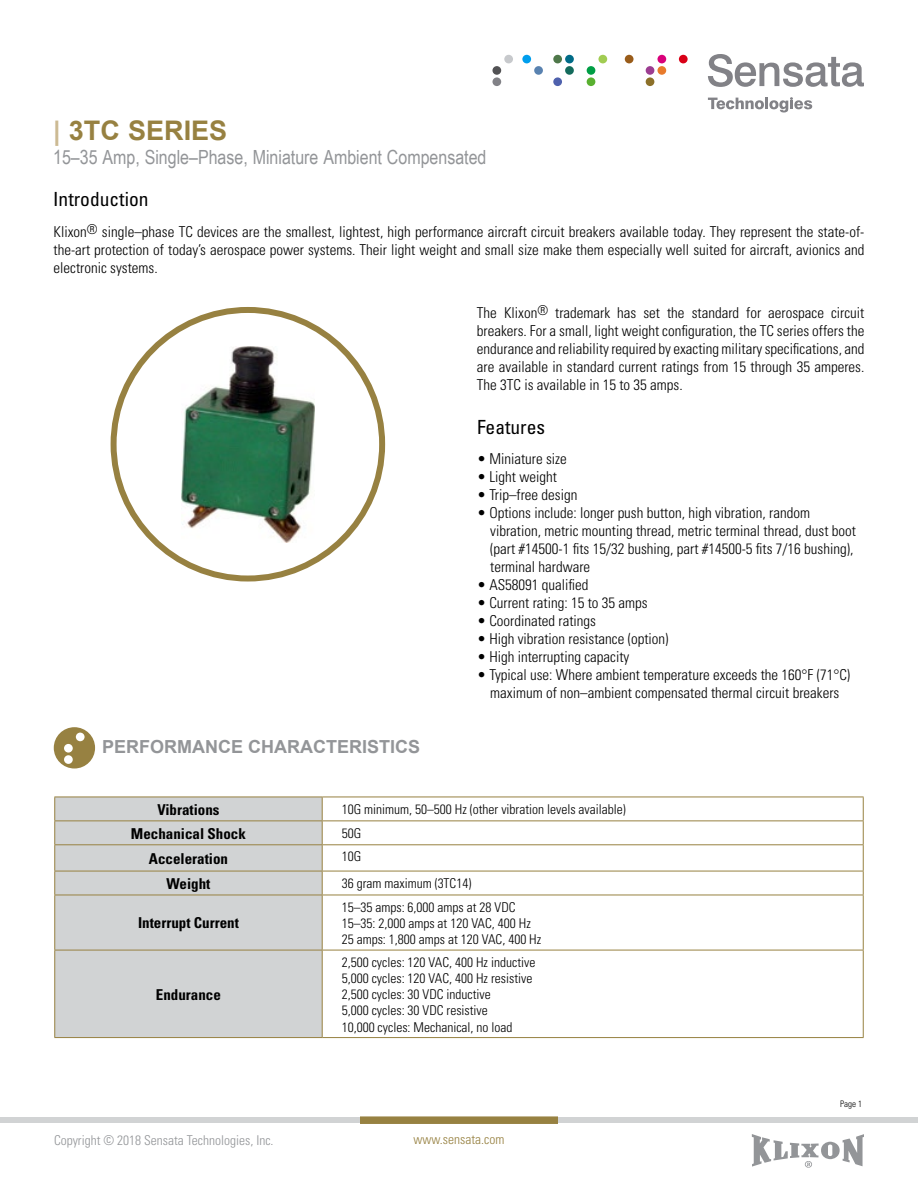
<style>
.page{position:relative;width:918px;height:1188px;background:#fff}
.page>*{position:absolute;margin:0;border:0;box-sizing:border-box;transform-origin:0 0}
.t1{font:700 27px "Arial";color:#978141}
.t2{font:19.5px "Arial Narrow";color:#939598}
.t3{font:condensed 19.5px "Univers LT Std";color:#000}
.t4{font:700 18px "Arial";color:#939598}
.t5{font:300 condensed 15px/18px "Univers";color:#000;text-align:justify}
.t6{font:700 condensed 15px "Univers";color:#000}
.t7{font:300 condensed 13.5px/16.2px "Univers";color:#000}
.t8{font:300 condensed 13.5px "Univers";color:#939598}
.t9{font:300 condensed 13.5px "Univers";color:#978141}
.t10{font:300 condensed 9px "Univers";color:#000}
.s1{color:#ccba93}
</style>
<div class="page">
<svg style="left:708px;top:54px;width:156px;height:33px"></svg>
<svg style="left:708px;top:97px;width:104px;height:15px"></svg>
<div style="left:492px;top:77px;width:9px;height:9px;background:#828287;border-radius:50%"></div>
<div style="left:522px;top:55px;width:9px;height:8px;background:#009eed;border-radius:50%"></div>
<div style="left:534px;top:66px;width:9px;height:9px;background:#5982b0;border-radius:50%"></div>
<div style="left:553px;top:55px;width:9px;height:8px;background:#4f784a;border-radius:50%"></div>
<div style="left:565px;top:55px;width:9px;height:8px;background:#006b87;border-radius:50%"></div>
<div style="left:565px;top:66px;width:9px;height:9px;background:#146b5c;border-radius:50%"></div>
<div style="left:553px;top:77px;width:9px;height:9px;background:#4f61ad;border-radius:50%"></div>
<div style="left:598px;top:55px;width:9px;height:8px;background:#a1cc52;border-radius:50%"></div>
<div style="left:587px;top:66px;width:8px;height:9px;background:#009e45;border-radius:50%"></div>
<div style="left:587px;top:77px;width:8px;height:9px;background:#59b030;border-radius:50%"></div>
<div style="left:657px;top:55px;width:9px;height:8px;background:#d9007a;border-radius:50%"></div>
<div style="left:646px;top:66px;width:8px;height:9px;background:#9c3d91;border-radius:50%"></div>
<div style="left:657px;top:66px;width:9px;height:9px;background:#e87a2b;border-radius:50%"></div>
<div style="left:646px;top:77px;width:8px;height:9px;background:#8c7029;border-radius:50%"></div>
<div style="left:679px;top:55px;width:9px;height:8px;background:#d90017;border-radius:50%"></div>
<div style="left:504px;top:55px;width:9px;height:8px;background:#c7c9cc;border-radius:50%"></div>
<div style="left:492px;top:66px;width:9px;height:9px;background:#525254;border-radius:50%"></div>
<div style="left:625px;top:55px;width:9px;height:8px;background:#995c1a;border-radius:50%"></div>
<div style="left:0;top:1117px;width:918px;height:6px;background:#d1d3d4"></div>
<div style="left:360px;top:1116px;width:198px;height:8px;background:#978141;border:2px solid #978141"></div>
<svg style="left:752px;top:1134px;width:112px;height:34px"></svg>
<img style="left:181px;top:346px;width:133px;height:196px">
<div style="left:111px;top:307px;width:274px;height:275px;border:6px solid #978141;border-radius:50%"></div>
<div style="left:55px;top:798px;width:267px;height:239px;background:#d1d3d4"></div>
<hr style="left:54px;top:797px;width:268px;height:1px;background:#978141">
<hr style="left:322px;top:797px;width:542px;height:1px;background:#978141">
<hr style="left:54px;top:821px;width:268px;height:1px;background:#978141">
<hr style="left:322px;top:821px;width:542px;height:1px;background:#978141">
<hr style="left:54px;top:844px;width:268px;height:1px;background:#978141">
<hr style="left:322px;top:844px;width:542px;height:1px;background:#978141">
<hr style="left:54px;top:871px;width:268px;height:1px;background:#978141">
<svg style="left:54px;top:797px;width:1px;height:98px"></svg>
<hr style="left:322px;top:871px;width:542px;height:1px;background:#978141">
<svg style="left:322px;top:797px;width:1px;height:98px"></svg>
<svg style="left:863px;top:797px;width:1px;height:98px"></svg>
<hr style="left:54px;top:895px;width:268px;height:1px;background:#978141">
<hr style="left:54px;top:895px;width:1px;height:55px;background:#978141">
<hr style="left:322px;top:895px;width:542px;height:1px;background:#978141">
<hr style="left:322px;top:895px;width:1px;height:55px;background:#978141">
<hr style="left:863px;top:895px;width:1px;height:55px;background:#978141">
<hr style="left:54px;top:950px;width:268px;height:1px;background:#978141">
<hr style="left:54px;top:950px;width:1px;height:87px;background:#978141">
<hr style="left:322px;top:950px;width:542px;height:1px;background:#978141">
<hr style="left:322px;top:950px;width:1px;height:87px;background:#978141">
<hr style="left:863px;top:950px;width:1px;height:87px;background:#978141">
<hr style="left:54px;top:1037px;width:268px;height:1px;background:#978141">
<hr style="left:322px;top:1037px;width:542px;height:1px;background:#978141">
<div style="left:54px;top:727px;width:41px;height:42px;background:#978141;border-radius:50%"></div>
<div style="left:76px;top:733px;width:9px;height:8px;background:#fff;border-radius:50%"></div>
<div style="left:64px;top:744px;width:9px;height:9px;background:#fff;border-radius:50%"></div>
<div style="left:64px;top:755px;width:9px;height:9px;background:#fff;border-radius:50%"></div>
<h1 class="t1" style="left:53px;top:113px;width:176px"><span class="s1">|</span> 3TC SERIES</h1>
<h2 class="t2" style="left:53px;top:143px;width:435px">15–35 Amp, Single–Phase, Miniature Ambient Compensated</h2>
<h2 class="t3" style="left:53px;top:187px;width:97px">Introduction</h2>
<p class="t5" style="left:54px;top:222px;width:812px">Klixon<sup>®</sup> single–phase TC devices are the smallest, lightest, high performance aircraft circuit breakers available today. They represent the state-of&shy;the-art protection of today’s aerospace power systems. Their light weight and small size make them especially well suited for aircraft, avionics and electronic systems.</p>
<p class="t5" style="left:477px;top:304px;width:389px">The Klixon<sup>®</sup> trademark has set the standard for aerospace circuit breakers. For a small, light weight configuration, the TC series offers the endurance and reliability required by exacting military specifications, and are available in standard current ratings from 15 through 35 amperes.<br>The 3TC is available in 15 to 35 amps.</p>
<h2 class="t3" style="left:477px;top:415px;width:70px">Features</h2>
<p class="t5" style="left:477px;top:450px;width:91px">• Miniature size</p>
<p class="t5" style="left:477px;top:468px;width:81px">• Light weight</p>
<p class="t5" style="left:477px;top:486px;width:102px">• Trip–free design</p>
<p class="t5" style="left:490px;top:504px;width:367px;text-align:left;text-indent:-13px">• Options include: longer push button, high vibration, random vibration, metric mounting thread, metric terminal thread, dust boot (part #14500-1 fits 15/32 bushing, part #14500-5 fits 7/16 bushing), terminal hardware</p>
<p class="t5" style="left:477px;top:576px;width:113px">• AS58091 qualified</p>
<p class="t5" style="left:477px;top:594px;width:172px">• Current rating: 15 to 35 amps</p>
<p class="t5" style="left:477px;top:612px;width:121px">• Coordinated ratings</p>
<p class="t5" style="left:477px;top:630px;width:193px">• High vibration resistance (option)</p>
<p class="t5" style="left:477px;top:648px;width:154px">• High interrupting capacity</p>
<p class="t5" style="left:477px;top:666px;width:375px;text-align:center">• Typical use: Where ambient temperature exceeds the 160°F (71°C) maximum of non–ambient compensated thermal circuit breakers</p>
<p class="t4" style="left:102px;top:735px;width:319px">PERFORMANCE CHARACTERISTICS</p>
<p class="t6" style="left:157px;top:800px;width:64px">Vibrations</p>
<p class="t7" style="left:342px;top:801px;width:286px">10G minimum, 50–500 Hz (other vibration levels available)</p>
<p class="t6" style="left:131px;top:824px;width:117px">Mechanical Shock</p>
<p class="t7" style="left:342px;top:825px;width:21px">50G</p>
<p class="t6" style="left:149px;top:849px;width:81px">Acceleration</p>
<p class="t7" style="left:342px;top:849px;width:21px">10G</p>
<p class="t6" style="left:167px;top:874px;width:45px">Weight</p>
<p class="t7" style="left:342px;top:875px;width:131px">36 gram maximum (3TC14)</p>
<p class="t6" style="left:138px;top:914px;width:102px">Interrupt Current</p>
<p class="t7" style="left:342px;top:899px;width:201px">15–35 amps: 6,000 amps at 28 VDC<br>15–35: 2,000 amps at 120 VAC, 400 Hz<br>25 amps: 1,800 amps at 120 VAC, 400 Hz</p>
<p class="t6" style="left:156px;top:985px;width:66px">Endurance</p>
<p class="t7" style="left:342px;top:954px;width:195px">2,500 cycles: 120 VAC, 400 Hz inductive 5,000 cycles: 120 VAC, 400 Hz resistive 2,500 cycles: 30 VDC inductive<br>5,000 cycles: 30 VDC resistive<br>10,000 cycles: Mechanical, no load</p>
<p class="t8" style="left:54px;top:1132px;width:221px">Copyright © 2018 Sensata Technologies, Inc.</p>
<p class="t9" style="left:414px;top:1131px;width:92px">www.sensata.com</p>
<p class="t10" style="left:840px;top:1098px;width:23px">Page 1</p>
</div>
